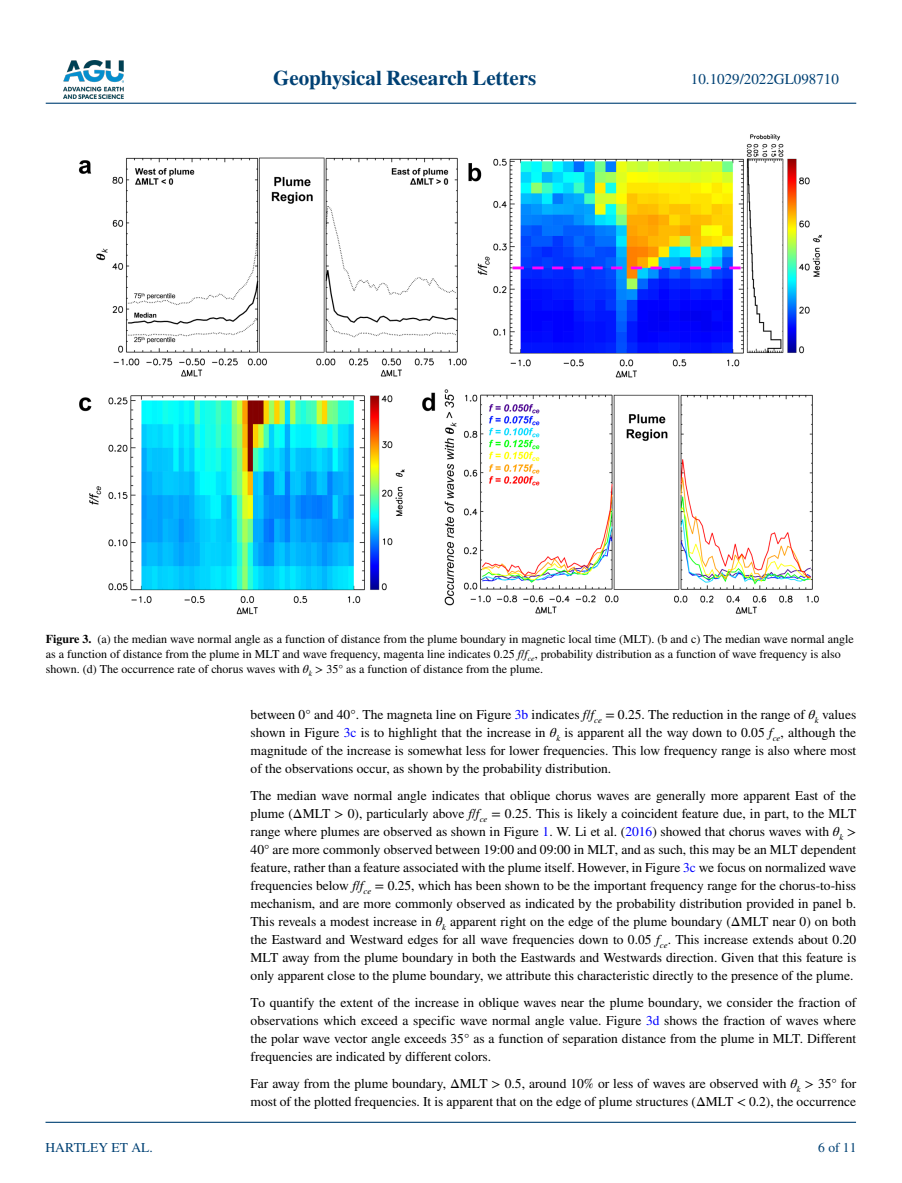
<style>
.page{position:relative;width:902px;height:1183px;background:#fff}
.page>*{position:absolute;margin:0;border:0;box-sizing:border-box;transform-origin:0 0}
.t1{font:700 21px "STIX";color:#004174}
.t2{font:15px "STIX";color:#004174}
.t3{font:13.5px/18px "STIX";color:#000;text-align:justify}
.t4{font:13.5px "STIX";color:#004174}
.t5{font:12px/15px "STIX";color:#000}
.s1{font-weight:700}
.s2{font-style:italic}
.s3{color:#00f}
</style>
<div class="page">
<img style="left:63px;top:60px;width:60px;height:39px">
<hr style="left:46px;top:103px;width:810px;height:1px;background:#004174">
<hr style="left:45px;top:1121px;width:810px;height:1px;background:#004174">
<img style="left:78px;top:134px;width:744px;height:480px">
<h1 class="t1" style="left:273px;top:66px;width:265px">Geophysical Research Letters</h1>
<p class="t2" style="left:691px;top:69px;width:149px">10.1029/2022GL098710</p>
<p class="t5" style="left:46px;top:632px;width:809px"><span class="s1">Figure 3.</span> (a) the median wave normal angle as a function of distance from the plume boundary in magnetic local time (MLT). (b and c) The median wave normal angle as a function of distance from the plume in MLT and wave frequency, magenta line indicates 0.25 <span class="s2">f</span>/<span class="s2">f</span><sub>ce</sub>, probability distribution as a function of wave frequency is also shown. (d) The occurrence rate of chorus waves with <span class="s2">θ</span><sub>k</sub> &gt; 35° as a function of distance from the plume.</p>
<p class="t4" style="left:45px;top:1138px;width:109px">HARTLEY ET AL.</p>
<p class="t3" style="left:250px;top:706px;width:607px">between 0° and 40°. The magneta line on Figure <span class="s3">3b</span> indicates <span class="s2">f</span>/<span class="s2">f</span><sub>ce</sub> = 0.25. The reduction in the range of <span class="s2">θ</span><sub>k</sub> values shown in Figure <span class="s3">3c</span> is to highlight that the increase in <span class="s2">θ</span><sub>k</sub> is apparent all the way down to 0.05 <span class="s2">f</span><sub>ce</sub>, although the magnitude of the increase is somewhat less for lower frequencies. This low frequency range is also where most of the observations occur, as shown by the probability distribution.</p>
<p class="t3" style="left:250px;top:787px;width:607px">The median wave normal angle indicates that oblique chorus waves are generally more apparent East of the plume (ΔMLT &gt; 0), particularly above <span class="s2">f</span>/<span class="s2">f</span><sub>ce</sub> = 0.25. This is likely a coincident feature due, in part, to the MLT range where plumes are observed as shown in Figure <span class="s3">1</span>. W. Li et al. (<span class="s3">2016</span>) showed that chorus waves with <span class="s2">θ</span><sub>k</sub> &gt; 40° are more commonly observed between 19:00 and 09:00 in MLT, and as such, this may be an MLT dependent feature, rather than a feature associated with the plume itself. However, in Figure <span class="s3">3c</span> we focus on normalized wave frequencies below <span class="s2">f</span>/<span class="s2">f</span><sub>ce</sub> = 0.25, which has been shown to be the important frequency range for the chorus-to-hiss mechanism, and are more commonly observed as indicated by the probability distribution provided in panel b.<br>This reveals a modest increase in <span class="s2">θ</span><sub>k</sub> apparent right on the edge of the plume boundary (ΔMLT near 0) on both the Eastward and Westward edges for all wave frequencies down to 0.05 <span class="s2">f</span><sub>ce</sub>. This increase extends about 0.20<br>MLT away from the plume boundary in both the Eastwards and Westwards direction. Given that this feature is only apparent close to the plume boundary, we attribute this characteristic directly to the presence of the plume.</p>
<p class="t3" style="left:250px;top:994px;width:607px">To quantify the extent of the increase in oblique waves near the plume boundary, we consider the fraction of observations which exceed a specific wave normal angle value. Figure <span class="s3">3d</span> shows the fraction of waves where the polar wave vector angle exceeds 35° as a function of separation distance from the plume in MLT. Different frequencies are indicated by different colors.</p>
<p class="t3" style="left:250px;top:1075px;width:607px">Far away from the plume boundary, ΔMLT &gt; 0.5, around 10% or less of waves are observed with <span class="s2">θ</span><sub>k</sub> &gt; 35° for most of the plotted frequencies. It is apparent that on the edge of plume structures (ΔMLT &lt; 0.2), the occurrence</p>
<p class="t4" style="left:818px;top:1138px;width:40px">6 of 11</p>
</div>
